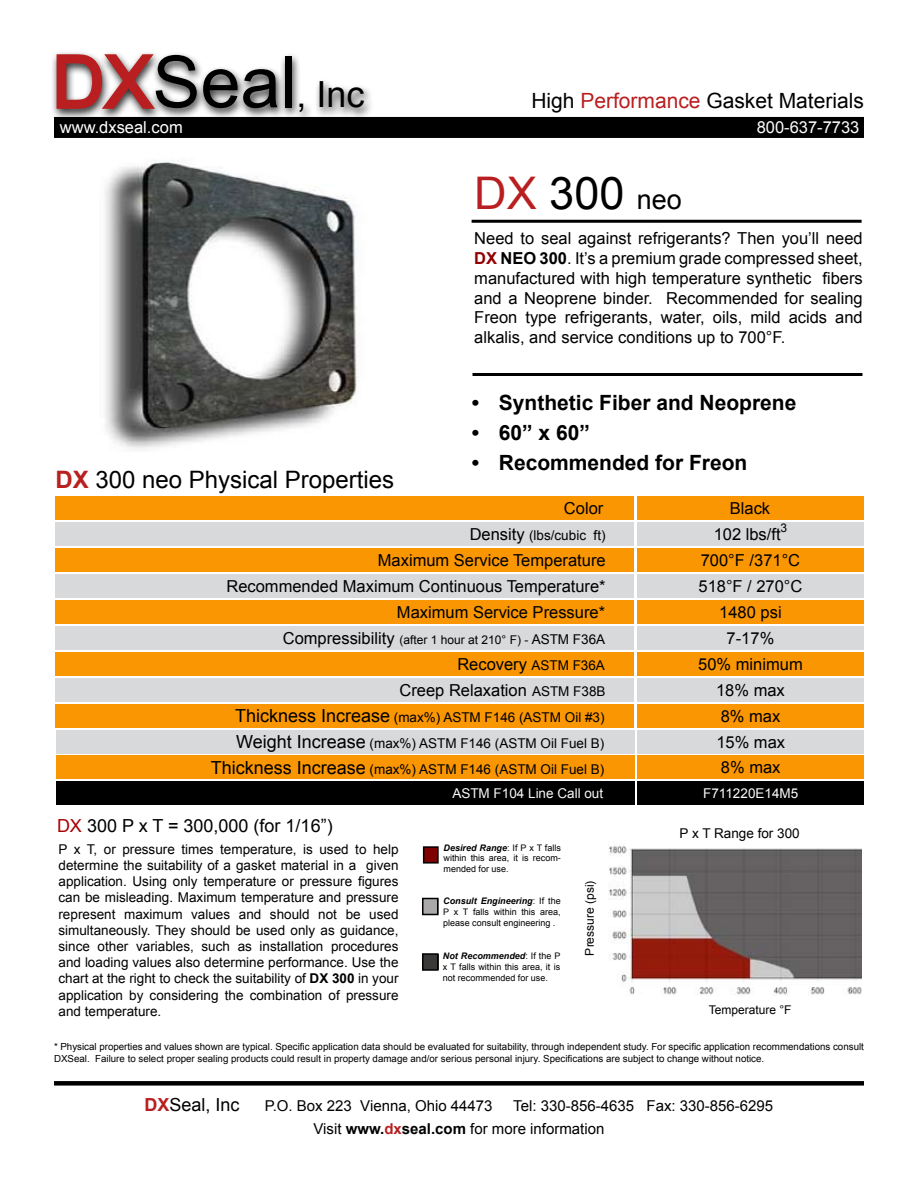
<style>
.page{position:relative;width:918px;height:1188px;background:#fff}
.page>*{position:absolute;margin:0;border:0;box-sizing:border-box;transform-origin:0 0}
.t1{font:72px "Arial";color:#000}
.t2{font:45px "Arial";color:#000}
.t3{font:24px "Arial";color:#000}
.t4{font:700 21px "Arial";color:#000}
.t5{font:21px "Arial";color:#000}
.t6{font:18px "Arial";color:#000}
.t7{font:16.5px/19.8px "Arial";color:#000;text-align:justify}
.t8{font:16.5px "Arial";color:#fff}
.t9{font:16.5px "Arial";color:#fcfcfc}
.t10{font:15px/23.4px "Arial";color:#000}
.t11{font:13.5px/16.2px "Arial";color:#000;text-align:justify}
.t12{font:13.5px "Arial";color:#f8f8f9}
.t13{font:13.5px "Arial";color:#fcfcfc}
.t14{font:12px "Arial";color:#000}
.t15{font:9.75px/12px "Arial";color:#000}
.t16{font:9px/10.8px "Arial";color:#000;text-align:justify}
.s1{color:#b91f20}
.s2{font-size:36px}
.s3{font-weight:700;color:#b92120}
.s4{font-size:27px}
.s5{font-weight:700;color:#920000}
.s6{font-weight:700}
.s7{font-size:16.5px}
.s8{font-size:13.5px}
.s9{font-size:18px}
.s10{color:#a00}
.s11{font-weight:700;font-style:italic}
.s12{font-weight:700;color:#b81f20}
.s13{font-weight:700;color:#b91f20}
</style>
<div class="page">
<div style="left:50px;top:50px;width:614px;height:130px;background:#000;opacity:.85"></div>
<svg style="left:55px;top:52px;width:103px;height:60px"></svg>
<div style="left:54px;top:117px;width:810px;height:21px;background:#000"></div>
<div style="left:54px;top:1081px;width:810px;height:5px;background:#000"></div>
<div style="left:56px;top:496px;width:578px;height:24px;background:#fa9601"></div>
<div style="left:56px;top:522px;width:578px;height:24px;background:#d8d9db"></div>
<div style="left:56px;top:548px;width:578px;height:24px;background:#fa9601"></div>
<div style="left:56px;top:600px;width:578px;height:24px;background:#fa9601"></div>
<div style="left:56px;top:626px;width:578px;height:24px;background:#d8d9db"></div>
<div style="left:637px;top:496px;width:226px;height:24px;background:#fa9601"></div>
<div style="left:637px;top:548px;width:227px;height:24px;background:#fa9601"></div>
<div style="left:637px;top:600px;width:227px;height:24px;background:#fa9601"></div>
<div style="left:637px;top:626px;width:227px;height:24px;background:#d8d9db"></div>
<div style="left:56px;top:574px;width:578px;height:24px;background:#d8d9db"></div>
<div style="left:637px;top:522px;width:227px;height:24px;background:#d8d9db"></div>
<div style="left:637px;top:574px;width:227px;height:24px;background:#d8d9db"></div>
<div style="left:56px;top:652px;width:578px;height:24px;background:#fa9601"></div>
<div style="left:637px;top:652px;width:227px;height:24px;background:#fa9601"></div>
<div style="left:56px;top:678px;width:578px;height:24px;background:#d8d9db"></div>
<div style="left:637px;top:678px;width:227px;height:24px;background:#d8d9db"></div>
<div style="left:56px;top:704px;width:578px;height:24px;background:#fa9601"></div>
<div style="left:637px;top:704px;width:227px;height:24px;background:#fa9601"></div>
<div style="left:423px;top:954px;width:15px;height:16px;background:#3b3937"></div>
<div style="left:423px;top:898px;width:16px;height:17px;background:#aaa8a9"></div>
<hr style="left:51px;top:1114px;width:867px;height:2px;background:#001f20">
<hr style="left:472px;top:373px;width:390px;height:3px;background:#000">
<hr style="left:472px;top:220px;width:390px;height:3px;background:#000">
<div style="left:56px;top:730px;width:579px;height:24px;background:#d8d9db"></div>
<div style="left:637px;top:730px;width:227px;height:24px;background:#d8d9db"></div>
<div style="left:56px;top:755px;width:579px;height:24px;background:#fa9601"></div>
<div style="left:637px;top:755px;width:227px;height:24px;background:#fa9601"></div>
<div style="left:56px;top:781px;width:579px;height:24px;background:#000"></div>
<div style="left:637px;top:781px;width:227px;height:24px;background:#000"></div>
<div style="left:424px;top:847px;width:14px;height:16px;background:#7e0000"></div>
<div style="left:423px;top:846px;width:16px;height:18px;border:2px solid #000"></div>
<div style="left:422px;top:898px;width:16px;height:17px;border:2px solid #000"></div>
<div style="left:422px;top:953px;width:16px;height:18px;border:2px solid #000"></div>
<img style="left:84px;top:151px;width:297px;height:299px">
<img style="left:609px;top:845px;width:253px;height:151px">
<h1 class="t1" style="left:52px;top:35px;width:314px"><span class="s1">DX</span>Seal<span class="s2">, Inc</span></h1>
<p class="t8" style="left:60px;top:116px;width:124px">www.dxseal.com</p>
<h3 class="t3" style="left:56px;top:463px;width:340px"><span class="s3">DX</span> 300 neo Physical Properties</h3>
<h3 class="t5" style="left:531px;top:86px;width:334px">High <span class="s1">Performance</span> Gasket Materials</h3>
<p class="t9" style="left:757px;top:116px;width:104px">800-637-7733</p>
<h2 class="t2" style="left:474px;top:164px;width:209px"><span class="s1">DX</span> 300 <span class="s4">neo</span></h2>
<p class="t7" style="left:474px;top:229px;width:390px">Need to seal against refrigerants? Then you’ll need <span class="s5">DX</span> <span class="s6">NEO 300</span>. It’s a premium grade compressed sheet, manufactured with high temperature synthetic fibers and a Neoprene binder. Recommended for sealing Freon type refrigerants, water, oils, mild acids and alkalis, and service conditions up to 700°F.</p>
<h3 class="t4" style="left:472px;top:389px;width:326px">• Synthetic Fiber and Neoprene</h3>
<h3 class="t4" style="left:472px;top:419px;width:120px">• 60” x 60”</h3>
<h3 class="t4" style="left:472px;top:449px;width:277px">• Recommended for Freon</h3>
<p class="t7" style="left:564px;top:498px;width:41px">Color</p>
<p class="t11" style="left:470px;top:527px;width:137px"><span class="s7">Density</span> (lbs/cubic ft)</p>
<p class="t7" style="left:378px;top:550px;width:229px">Maximum Service Temperature</p>
<p class="t7" style="left:397px;top:602px;width:210px">Maximum Service Pressure*</p>
<p class="t14" style="left:283px;top:632px;width:324px"><span class="s7">Compressibility</span> (after 1 hour at 210° F) - <span class="s8">ASTM F36A</span></p>
<p class="t7" style="left:226px;top:576px;width:381px">Recommended Maximum Continuous Temperature*</p>
<p class="t7" style="left:730px;top:498px;width:42px">Black</p>
<p class="t7" style="left:701px;top:550px;width:101px">700°F /371°C</p>
<p class="t7" style="left:719px;top:599px;width:64px;line-height:26px;text-align:center">1480 psi<br>7-17%</p>
<p class="t7" style="left:714px;top:524px;width:68px">102 lbs/ft</p>
<p class="t14" style="left:781px;top:520px;width:8px">3</p>
<p class="t7" style="left:698px;top:576px;width:105px">518°F / 270°C</p>
<p class="t7" style="left:457px;top:654px;width:149px">Recovery <span class="s8">ASTM F36A</span></p>
<p class="t7" style="left:698px;top:654px;width:106px">50% minimum</p>
<p class="t7" style="left:400px;top:681px;width:208px">Creep Relaxation <span class="s8">ASTM F38B</span></p>
<p class="t7" style="left:716px;top:680px;width:70px">18% max</p>
<p class="t11" style="left:235px;top:710px;width:371px"><span class="s9">Thickness Increase</span> (max%) ASTM F146 (ASTM Oil #3)</p>
<p class="t7" style="left:721px;top:706px;width:61px">8% max</p>
<p class="t11" style="left:236px;top:735px;width:370px"><span class="s9">Weight Increase</span> (max%) ASTM F146 (ASTM Oil Fuel B)</p>
<p class="t7" style="left:716px;top:732px;width:70px">15% max</p>
<p class="t11" style="left:211px;top:761px;width:395px"><span class="s9">Thickness Increase</span> (max%) ASTM F146 (ASTM Oil Fuel B)</p>
<p class="t7" style="left:721px;top:758px;width:61px">8% max</p>
<p class="t12" style="left:452px;top:784px;width:152px">ASTM F104 Line Call out</p>
<p class="t13" style="left:703px;top:784px;width:97px">F711220E14M5</p>
<h3 class="t6" style="left:57px;top:813px;width:277px"><span class="s10">DX</span> 300 P x T = 300,000 (for 1/16”)</h3>
<p class="t11" style="left:58px;top:841px;width:342px">P x T, or pressure times temperature, is used to help determine the suitability of a gasket material in a given application. Using only temperature or pressure figures can be misleading. Maximum temperature and pressure represent maximum values and should not be used simultaneously. They should be used only as guidance, since other variables, such as installation procedures and loading values also determine performance. Use the chart at the right to check the suitability of <span class="s6">DX 300</span> in your application by considering the combination of pressure and temperature.</p>
<p class="t16" style="left:444px;top:842px;width:119px"><span class="s11">Desired Range</span>: If P x T falls within this area, it is recom&shy;mended for use.</p>
<p class="t16" style="left:443px;top:896px;width:119px"><span class="s11">Consult Engineering</span>: If the P x T falls within this area, please consult engineering .</p>
<p class="t16" style="left:443px;top:951px;width:119px"><span class="s11">Not Recommended</span>: If the P x T falls within this area, it is not recommended for use.</p>
<p class="t14" style="left:582px;top:956px;width:76px;rotate:-90deg">Pressure (psi)</p>
<p class="t11" style="left:680px;top:826px;width:122px">P x T Range for 300</p>
<p class="t14" style="left:709px;top:1002px;width:84px">Temperature °F</p>
<p class="t15" style="left:54px;top:1041px;width:811px">* Physical properties and values shown are typical. Specific application data should be evaluated for suitability, through independent study. For specific application recommendations consult<br>DXSeal. Failure to select proper sealing products could result in property damage and/or serious personal injury. Specifications are subject to change without notice.</p>
<h3 class="t6" style="left:145px;top:1093px;width:97px"><span class="s12">DX</span>Seal, Inc</h3>
<p class="t10" style="left:265px;top:1094px;width:229px">P.O. Box 223 Vienna, Ohio 44473</p>
<p class="t10" style="left:314px;top:1094px;width:461px;text-indent:200px">Tel: 330-856-4635 Fax: 330-856-6295<br>Visit <span class="s6">www.</span><span class="s13">dx</span><span class="s6">seal.com</span> for more information</p>
</div>
